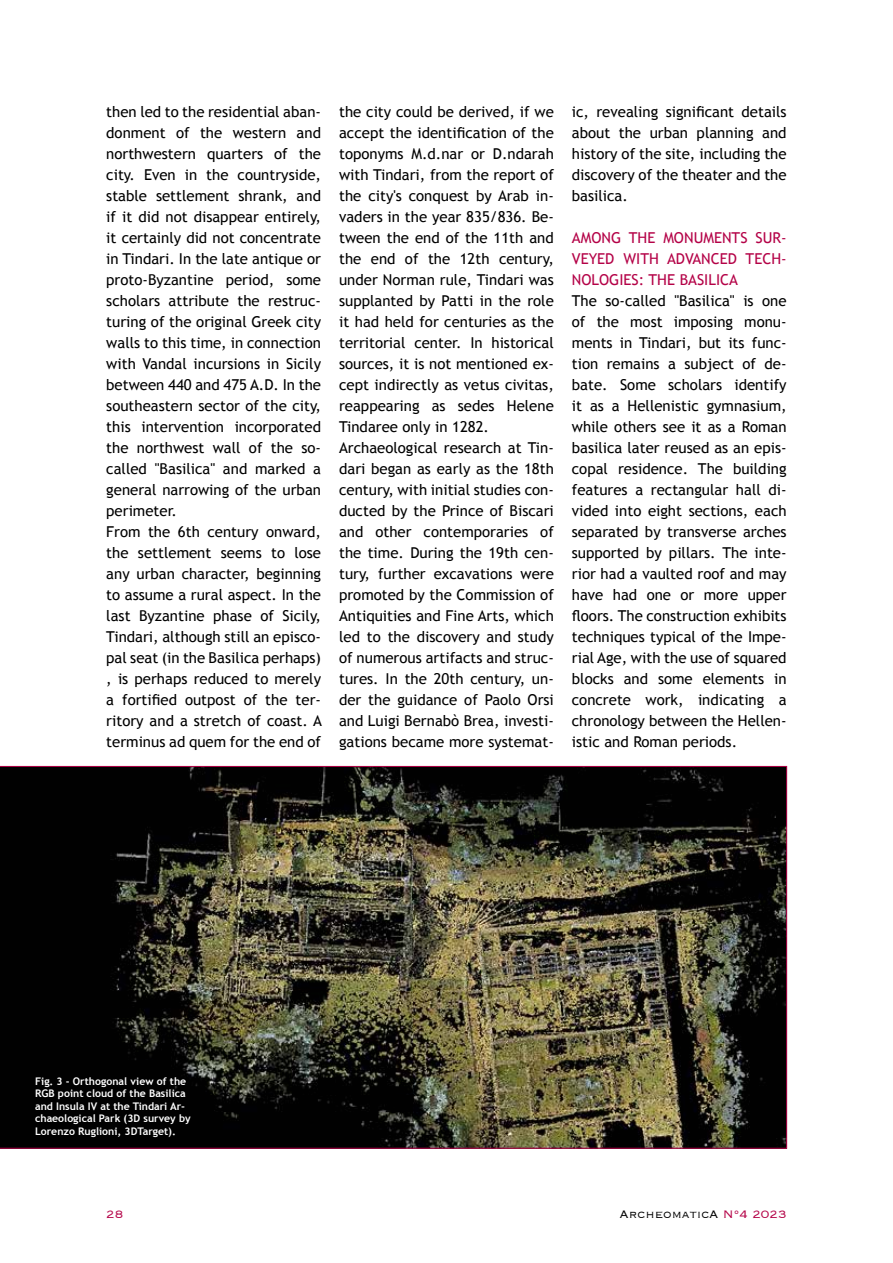
<style>
.page{position:relative;width:893px;height:1263px;background:#fff}
.page>*{position:absolute;margin:0;border:0;box-sizing:border-box;transform-origin:0 0}
.t1{font:15px/21px "Trebuchet MS";color:#000}
.t2{font:15px/21px "Trebuchet MS";color:#b40247;text-align:justify}
.t3{font:300 14.1px "Copperplate";color:#000}
.t4{font:300 14.1px "Copperplate";color:#b40247}
.t5{font:700 10.5px/12.6px "Trebuchet MS";color:#fff}
.s1{color:#b40247}
</style>
<div class="page">
<img style="left:0;top:766px;width:787px;height:382px">
<p class="t1" style="left:106px;top:102px;width:217px">then led to the residential aban&shy;donment of the western and northwestern quarters of the city. Even in the countryside, stable settlement shrank, and if it did not disappear entirely, it certainly did not concentrate in Tindari. In the late antique or proto-Byzantine period, some scholars attribute the restruc&shy;turing of the original Greek city walls to this time, in connection with Vandal incursions in Sicily between 440 and 475 A.D. In the southeastern sector of the city, this intervention incorporated the northwest wall of the so&shy;called "Basilica" and marked a general narrowing of the urban perimeter.<br>From the 6th century onward, the settlement seems to lose any urban character, beginning to assume a rural aspect. In the last Byzantine phase of Sicily,<br>Tindari, although still an episco&shy;pal seat (in the Basilica perhaps) , is perhaps reduced to merely a fortified outpost of the ter&shy;ritory and a stretch of coast. A terminus ad quem for the end of</p>
<p class="t1" style="left:339px;top:102px;width:216px">the city could be derived, if we accept the identification of the toponyms M.d.nar or D.ndarah with Tindari, from the report of the city's conquest by Arab in&shy;vaders in the year 835/836. Be&shy;tween the end of the 11th and the end of the 12th century, under Norman rule, Tindari was supplanted by Patti in the role it had held for centuries as the territorial center. In historical sources, it is not mentioned ex&shy;cept indirectly as vetus civitas, reappearing as sedes Helene<br>Tindaree only in 1282.<br>Archaeological research at Tin&shy;dari began as early as the 18th century, with initial studies con&shy;ducted by the Prince of Biscari and other contemporaries of the time. During the 19th cen&shy;tury, further excavations were promoted by the Commission of<br>Antiquities and Fine Arts, which led to the discovery and study of numerous artifacts and struc&shy;tures. In the 20th century, un&shy;der the guidance of Paolo Orsi and Luigi Bernabò Brea, investi&shy;gations became more systemat-</p>
<p class="t1" style="left:572px;top:102px;width:216px;text-align:justify">ic, revealing significant details about the urban planning and history of the site, including the discovery of the theater and the basilica.</p>
<p class="t2" style="left:572px;top:228px;width:216px">AMONG THE MONUMENTS SUR-VEYED WITH ADVANCED TECH-NOLOGIES: THE BASILICA</p>
<p class="t1" style="left:572px;top:291px;width:216px;text-align:justify">The so-called "Basilica" is one of the most imposing monu&shy;ments in Tindari, but its func&shy;tion remains a subject of de&shy;bate. Some scholars identify it as a Hellenistic gymnasium, while others see it as a Roman basilica later reused as an epis&shy;copal residence. The building features a rectangular hall di&shy;vided into eight sections, each separated by transverse arches supported by pillars. The inte&shy;rior had a vaulted roof and may have had one or more upper floors. The construction exhibits techniques typical of the Impe&shy;rial Age, with the use of squared blocks and some elements in concrete work, indicating a chronology between the Hellen&shy;istic and Roman periods.</p>
<p class="t5" style="left:35px;top:1075px;width:157px">Fig. 3 - Orthogonal view of the<br>RGB point cloud of the Basilica and Insula IV at the Tindari Ar&shy;chaeological Park (3D survey by<br>Lorenzo Ruglioni, 3DTarget).</p>
<p class="t4" style="left:106px;top:1205px;width:19px">28</p>
<p class="t3" style="left:620px;top:1205px;width:169px">ArcheomaticA <span class="s1">N°4 2023</span></p>
</div>
